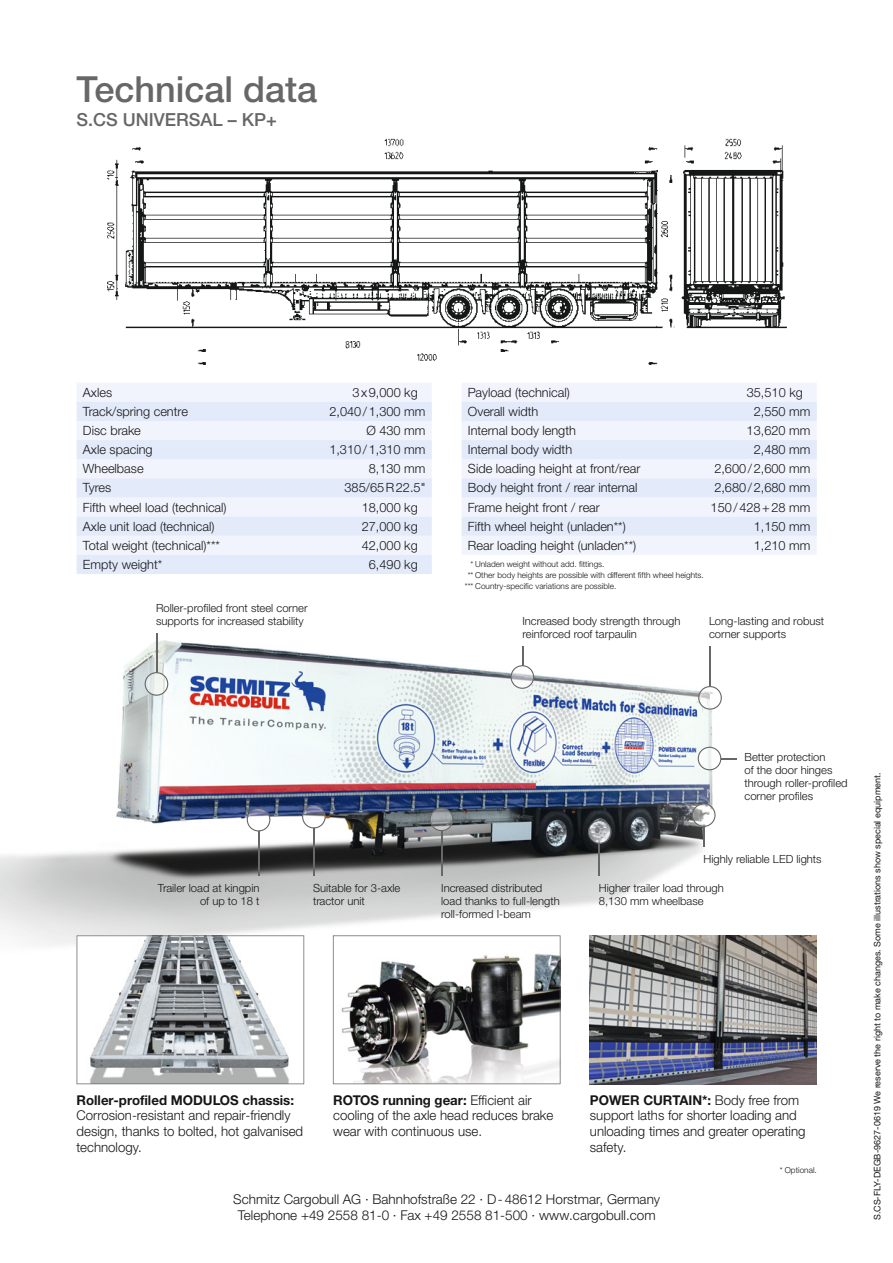
<style>
.page{position:relative;width:893px;height:1263px;background:#fff}
.page>*{position:absolute;margin:0;border:0;box-sizing:border-box;transform-origin:0 0}
.t1{font:500 36px "Helvetica Neue LTW1 G";color:#676767}
.t2{font:500 18px "Helvetica Neue LTW1 G";color:#676767}
.t3{font:300 13.5px/15.8px "Helvetica Neue LTW1 G";color:#151616}
.t4{font:700 13.5px "Helvetica Neue LTW1 G";color:#151616}
.t5{font:300 12.75px "Helvetica Neue LTW1 G";color:#151616}
.t6{font:300 11.25px/12.8px "Helvetica Neue LTW1 G";color:#151616}
.t7{font:9px "Helvetica Neue LTW1 G";color:#151616}
.t8{font:300 8.25px "Helvetica Neue LTW1 G";color:#151616}
.s1{font-weight:700}
</style>
<div class="page">
<img style="left:107px;top:138px;width:680px;height:227px">
<img style="left:0;top:633px;width:737px;height:364px">
<svg style="left:333px;top:935px;width:227px;height:149px"></svg>
<img style="left:589px;top:935px;width:227px;height:149px">
<svg style="left:77px;top:935px;width:227px;height:149px"></svg>
<hr style="left:314px;top:828px;width:1px;height:48px;background:#676767">
<svg style="left:302px;top:805px;width:24px;height:24px"></svg>
<svg style="left:692px;top:803px;width:23px;height:43px"></svg>
<svg style="left:698px;top:686px;width:23px;height:24px"></svg>
<hr style="left:709px;top:646px;width:1px;height:40px;background:#676767">
<svg style="left:510px;top:646px;width:24px;height:43px"></svg>
<svg style="left:697px;top:747px;width:39px;height:23px"></svg>
<hr style="left:598px;top:839px;width:2px;height:37px;background:#676767">
<svg style="left:588px;top:820px;width:23px;height:24px"></svg>
<hr style="left:156px;top:633px;width:1px;height:40px;background:#676767">
<svg style="left:145px;top:672px;width:23px;height:24px"></svg>
<hr style="left:258px;top:831px;width:1px;height:45px;background:#676767">
<svg style="left:247px;top:808px;width:23px;height:24px"></svg>
<hr style="left:441px;top:830px;width:1px;height:46px;background:#676767">
<svg style="left:429px;top:808px;width:24px;height:23px"></svg>
<div style="left:77px;top:383px;width:355px;height:19px;background:#f2f4fd"></div>
<svg style="left:77px;top:402px;width:355px;height:172px;fill:#e3eafa"></svg>
<div style="left:462px;top:383px;width:354px;height:172px;background:#f2f4fd"></div>
<svg style="left:461px;top:402px;width:355px;height:134px;fill:#e3eafa"></svg>
<h1 class="t1" style="left:77px;top:76px;width:242px">Technical data</h1>
<h2 class="t2" style="left:77px;top:113px;width:202px">S.CS UNIVERSAL – KP+</h2>
<p class="t5" style="left:468px;top:388px;width:103px">Payload (technical)</p>
<p class="t5" style="left:746px;top:388px;width:58px">35,510 kg</p>
<p class="t5" style="left:468px;top:407px;width:72px">Overall width</p>
<p class="t5" style="left:753px;top:407px;width:58px">2,550 mm</p>
<p class="t5" style="left:468px;top:426px;width:110px">Internal body length</p>
<p class="t5" style="left:746px;top:426px;width:65px">13,620 mm</p>
<p class="t5" style="left:468px;top:445px;width:106px">Internal body width</p>
<p class="t5" style="left:753px;top:445px;width:58px">2,480 mm</p>
<p class="t5" style="left:468px;top:464px;width:174px">Side loading height at front/rear</p>
<p class="t5" style="left:714px;top:464px;width:98px">2,600 / 2,600 mm</p>
<p class="t5" style="left:468px;top:483px;width:171px">Body height front / rear internal</p>
<p class="t5" style="left:714px;top:483px;width:98px">2,680 / 2,680 mm</p>
<p class="t5" style="left:468px;top:502px;width:133px">Frame height front / rear</p>
<p class="t5" style="left:710px;top:502px;width:101px">150 / 428 + 28 mm</p>
<p class="t5" style="left:468px;top:522px;width:159px">Fifth wheel height (unladen**)</p>
<p class="t5" style="left:753px;top:522px;width:58px">1,150 mm</p>
<p class="t5" style="left:468px;top:541px;width:170px">Rear loading height (unladen**)</p>
<p class="t5" style="left:753px;top:541px;width:58px">1,210 mm</p>
<p class="t5" style="left:83px;top:388px;width:31px">Axles</p>
<p class="t5" style="left:352px;top:388px;width:67px">3 x 9,000 kg</p>
<p class="t5" style="left:83px;top:407px;width:107px">Track/spring centre</p>
<p class="t5" style="left:329px;top:407px;width:98px">2,040 / 1,300 mm</p>
<p class="t5" style="left:83px;top:426px;width:59px">Disc brake</p>
<p class="t5" style="left:366px;top:426px;width:61px">Ø 430 mm</p>
<p class="t5" style="left:83px;top:445px;width:71px">Axle spacing</p>
<p class="t5" style="left:329px;top:445px;width:98px">1,310 / 1,310 mm</p>
<p class="t5" style="left:83px;top:464px;width:62px">Wheelbase</p>
<p class="t5" style="left:369px;top:464px;width:58px">8,130 mm</p>
<p class="t5" style="left:83px;top:483px;width:30px">Tyres</p>
<p class="t5" style="left:344px;top:483px;width:82px">385/65 R 22.5"</p>
<p class="t5" style="left:83px;top:502px;width:145px">Fifth wheel load (technical)</p>
<p class="t5" style="left:362px;top:502px;width:58px">18,000 kg</p>
<p class="t5" style="left:83px;top:522px;width:133px">Axle unit load (technical)</p>
<p class="t5" style="left:362px;top:522px;width:58px">27,000 kg</p>
<p class="t5" style="left:83px;top:541px;width:139px">Total weight (technical)***</p>
<p class="t5" style="left:362px;top:541px;width:57px">42,000 kg</p>
<p class="t5" style="left:83px;top:560px;width:81px">Empty weight*</p>
<p class="t5" style="left:369px;top:560px;width:50px">6,490 kg</p>
<p class="t8" style="left:470px;top:561px;width:135px">* Unladen weight without add. fittings.</p>
<p class="t8" style="left:467px;top:572px;width:238px">** Other body heights are possible with different fifth wheel heights.</p>
<p class="t8" style="left:465px;top:583px;width:153px">*** Country-specific variations are possible.</p>
<p class="t6" style="left:156px;top:603px;width:153px">Roller-profiled front steel corner supports for increased stability</p>
<p class="t6" style="left:522px;top:616px;width:159px">Increased body strength through reinforced roof tarpaulin</p>
<p class="t6" style="left:709px;top:616px;width:117px">Long-lasting and robust corner supports</p>
<p class="t6" style="left:313px;top:883px;width:89px">Suitable for 3-axle tractor unit</p>
<p class="t6" style="left:158px;top:883px;width:103px;text-align:right">Trailer load at kingpin of up to 18 t</p>
<p class="t6" style="left:441px;top:883px;width:120px">Increased distributed load thanks to full-length roll-formed I-beam</p>
<p class="t6" style="left:744px;top:752px;width:105px">Better protection<br>of the door hinges through roller-profiled corner profiles</p>
<p class="t6" style="left:703px;top:853px;width:120px">Highly reliable LED lights</p>
<p class="t6" style="left:598px;top:883px;width:127px">Higher trailer load through<br>8,130 mm wheelbase</p>
<p class="t4" style="left:77px;top:1095px;width:219px">Roller-profiled MODULOS chassis:</p>
<p class="t3" style="left:77px;top:1109px;width:228px">Corrosion-resistant and repair-friendly design, thanks to bolted, hot galvanised technology.</p>
<p class="t3" style="left:333px;top:1093px;width:222px"><span class="s1">ROTOS running gear:</span> Efficient air cooling of the axle head reduces brake wear with continuous use.</p>
<p class="t3" style="left:590px;top:1093px;width:217px"><span class="s1">POWER CURTAIN*:</span> Body free from support laths for shorter loading and unloading times and greater operating safety.</p>
<p class="t8" style="left:779px;top:1167px;width:39px">* Optional.</p>
<p class="t3" style="left:233px;top:1192px;width:428px;line-height:16.5px;text-align:center">Schmitz Cargobull AG · Bahnhofstraße 22 · D - 48612 Horstmar, Germany<br>Telephone +49 2558 81-0 · Fax +49 2558 81-500 · www.cargobull.com</p>
<p class="t7" style="left:874px;top:1220px;width:449px;rotate:-90deg">S.CS-FLY-DEGB-9627-0619 We reserve the right to make changes. Some illustrations show special equipment.</p>
</div>
